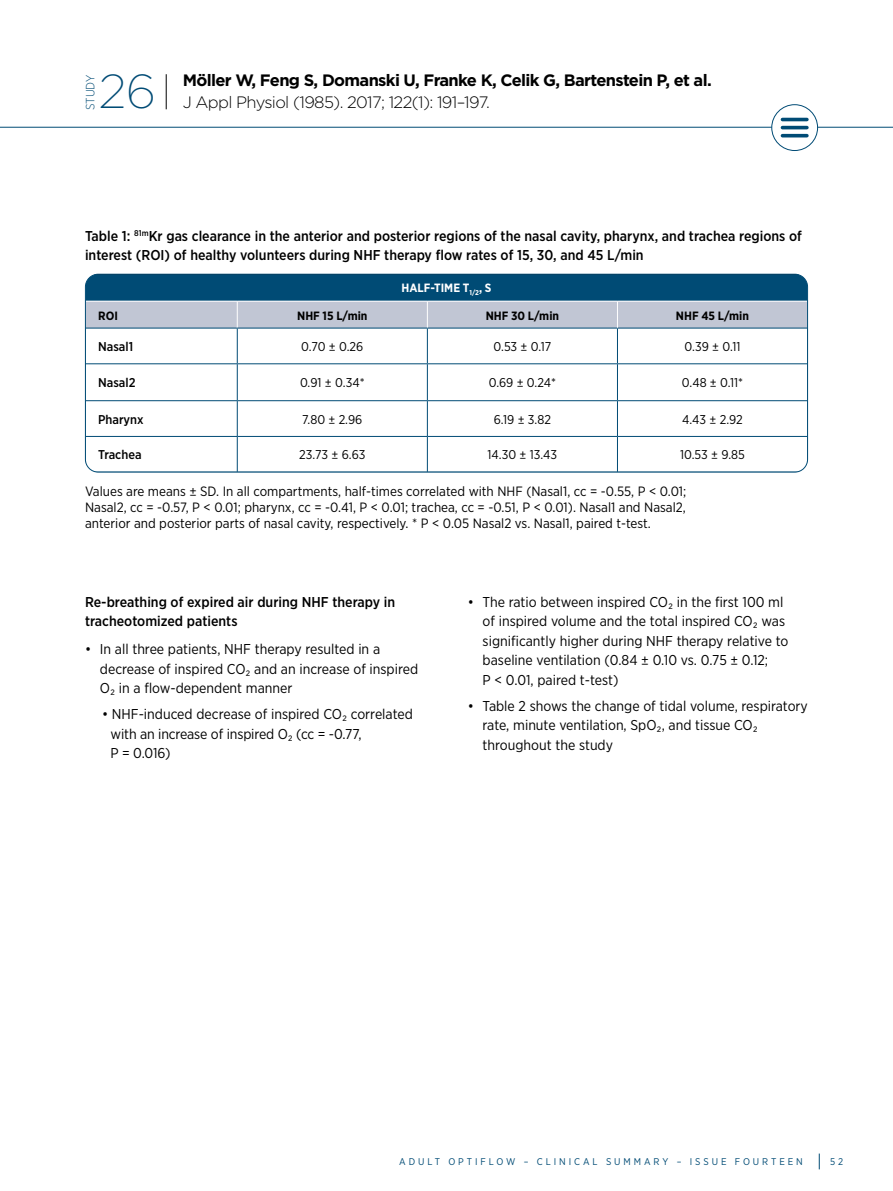
<style>
.page{position:relative;width:893px;height:1191px;background:#fff}
.page>*{position:absolute;margin:0;border:0;box-sizing:border-box;transform-origin:0 0}
.t1{font:200 47.7px "Gotham";color:#004b75}
.t2{font:700 16.5px "Gotham";letter-spacing:-.04em;color:#000}
.t3{font:300 16.5px "Gotham";letter-spacing:-.04em;color:#000}
.t4{font:14.25px/19.5px "Gotham Narrow";color:#000}
.t5{font:500 14.25px/18.8px "Gotham Narrow";color:#000}
.t6{font:13.5px/16px "Gotham Narrow";color:#000;text-align:justify}
.t7{font:12.75px "Gotham Narrow";color:#000}
.t8{font:500 12.75px "Gotham Narrow";color:#000}
.t9{font:700 12px "Gotham Narrow";color:#000}
.t10{font:700 12px "Gotham Narrow";color:#fff}
.t11{font:300 12px "Gotham Narrow";letter-spacing:-.015em;color:#004b75}
.t12{font:9.75px "Gotham Narrow";letter-spacing:.3em;color:#004b75}
</style>
<div class="page">
<svg style="left:819px;top:1153px;width:1px;height:16px"></svg>
<hr style="left:0;top:127px;width:893px;height:1px;background:#004b75">
<hr style="left:166px;top:74px;width:1px;height:35px;background:#000">
<hr style="left:427px;top:363px;width:190px;height:1px;background:#004b75">
<hr style="left:617px;top:363px;width:190px;height:1px;background:#004b75">
<hr style="left:427px;top:400px;width:190px;height:1px;background:#004b75">
<hr style="left:617px;top:400px;width:190px;height:1px;background:#004b75">
<hr style="left:617px;top:436px;width:190px;height:1px;background:#004b75">
<hr style="left:617px;top:472px;width:190px;height:1px;background:#004b75">
<hr style="left:427px;top:328px;width:190px;height:1px;background:#004b75">
<hr style="left:617px;top:328px;width:190px;height:1px;background:#004b75">
<hr style="left:427px;top:436px;width:190px;height:1px;background:#004b75">
<hr style="left:427px;top:472px;width:190px;height:1px;background:#004b75">
<hr style="left:85px;top:328px;width:152px;height:1px;background:#004b75">
<hr style="left:85px;top:363px;width:152px;height:1px;background:#004b75">
<hr style="left:85px;top:400px;width:152px;height:1px;background:#004b75">
<hr style="left:85px;top:436px;width:152px;height:1px;background:#004b75">
<hr style="left:85px;top:437px;width:1px;height:35px;background:#004b75">
<hr style="left:85px;top:472px;width:152px;height:1px;background:#004b75">
<hr style="left:617px;top:328px;width:1px;height:35px;background:#004b75">
<hr style="left:617px;top:364px;width:1px;height:36px;background:#004b75">
<hr style="left:617px;top:401px;width:1px;height:35px;background:#004b75">
<hr style="left:617px;top:437px;width:1px;height:35px;background:#004b75">
<hr style="left:807px;top:437px;width:1px;height:35px;background:#004b75">
<hr style="left:237px;top:328px;width:190px;height:1px;background:#004b75">
<hr style="left:237px;top:328px;width:1px;height:35px;background:#004b75">
<hr style="left:427px;top:328px;width:1px;height:35px;background:#004b75">
<hr style="left:237px;top:363px;width:190px;height:1px;background:#004b75">
<hr style="left:237px;top:364px;width:1px;height:36px;background:#004b75">
<hr style="left:427px;top:364px;width:1px;height:36px;background:#004b75">
<hr style="left:237px;top:400px;width:190px;height:1px;background:#004b75">
<hr style="left:237px;top:401px;width:1px;height:35px;background:#004b75">
<hr style="left:427px;top:401px;width:1px;height:35px;background:#004b75">
<hr style="left:237px;top:436px;width:190px;height:1px;background:#004b75">
<hr style="left:237px;top:437px;width:1px;height:35px;background:#004b75">
<hr style="left:427px;top:437px;width:1px;height:35px;background:#004b75">
<hr style="left:237px;top:472px;width:190px;height:1px;background:#004b75">
<svg style="left:85px;top:274px;width:723px;height:54px;background:#638aa5"></svg>
<hr style="left:85px;top:301px;width:152px;height:1px;background:#fff">
<hr style="left:237px;top:301px;width:190px;height:1px;background:#fff">
<hr style="left:427px;top:301px;width:190px;height:1px;background:#fff">
<hr style="left:617px;top:301px;width:190px;height:1px;background:#fff">
<div style="left:85px;top:274px;width:723px;height:198px;border:1px solid #004b75;border-radius:13px"></div>
<svg style="left:772px;top:105px;width:46px;height:45px"></svg>
<div style="left:771px;top:104px;width:47px;height:47px;border:1px solid #004b75;border-radius:50%"></div>
<hr style="left:782px;top:118px;width:25px;height:3px;background:#004b75">
<hr style="left:782px;top:126px;width:25px;height:3px;background:#004b75">
<hr style="left:782px;top:134px;width:25px;height:3px;background:#004b75">
<p class="t11" style="left:83px;top:110px;width:36px;rotate:-90deg">STUDY</p>
<h1 class="t1" style="left:99px;top:62px;width:59px">26</h1>
<p class="t2" style="left:183px;top:69px;width:530px">Möller W, Feng S, Domanski U, Franke K, Celik G, Bartenstein P, et al.</p>
<p class="t3" style="left:183px;top:92px;width:308px">J Appl Physiol (1985). 2017; 122(1): 191–197.</p>
<p class="t5" style="left:85px;top:226px;width:718px">Table 1: <sup>81m</sup>Kr gas clearance in the anterior and posterior regions of the nasal cavity, pharynx, and trachea regions of interest (ROI) of healthy volunteers during NHF therapy flow rates of 15, 30, and 45 L/min</p>
<p class="t10" style="left:401px;top:280px;width:92px">HALF-TIME T<sub>1/2</sub>, S</p>
<p class="t9" style="left:98px;top:308px;width:21px">ROI</p>
<p class="t9" style="left:297px;top:308px;width:72px">NHF 15 L/min</p>
<p class="t9" style="left:486px;top:308px;width:75px">NHF 30 L/min</p>
<p class="t9" style="left:676px;top:308px;width:75px">NHF 45 L/min</p>
<p class="t8" style="left:98px;top:338px;width:36px">Nasal1</p>
<p class="t7" style="left:301px;top:339px;width:64px">0.70 ± 0.26</p>
<p class="t7" style="left:493px;top:339px;width:59px">0.53 ± 0.17</p>
<p class="t7" style="left:685px;top:339px;width:57px">0.39 ± 0.11</p>
<p class="t8" style="left:98px;top:374px;width:39px">Nasal2</p>
<p class="t7" style="left:300px;top:374px;width:66px">0.91 ± 0.34*</p>
<p class="t7" style="left:489px;top:374px;width:69px">0.69 ± 0.24*</p>
<p class="t7" style="left:682px;top:374px;width:63px">0.48 ± 0.11*</p>
<p class="t8" style="left:98px;top:411px;width:47px">Pharynx</p>
<p class="t7" style="left:302px;top:411px;width:62px">7.80 ± 2.96</p>
<p class="t7" style="left:494px;top:411px;width:59px">6.19 ± 3.82</p>
<p class="t7" style="left:682px;top:411px;width:62px">4.43 ± 2.92</p>
<p class="t8" style="left:98px;top:447px;width:45px">Trachea</p>
<p class="t7" style="left:299px;top:447px;width:68px">23.73 ± 6.63</p>
<p class="t7" style="left:488px;top:447px;width:71px">14.30 ± 13.43</p>
<p class="t7" style="left:680px;top:447px;width:66px">10.53 ± 9.85</p>
<p class="t6" style="left:85px;top:482px;width:603px">Values are means ± SD. In all compartments, half-times correlated with NHF (Nasal1, cc = -0.55, P &lt; 0.01; Nasal2, cc = -0.57, P &lt; 0.01; pharynx, cc = -0.41, P &lt; 0.01; trachea, cc = -0.51, P &lt; 0.01). Nasal1 and Nasal2, anterior and posterior parts of nasal cavity, respectively. * P &lt; 0.05 Nasal2 vs. Nasal1, paired t-test.</p>
<p class="t5" style="left:85px;top:592px;width:312px;line-height:19.5px">Re-breathing of expired air during NHF therapy in tracheotomized patients</p>
<p class="t4" style="left:100px;top:639px;width:320px;text-indent:-15px">• In all three patients, NHF therapy resulted in a decrease of inspired CO₂ and an increase of inspired<br>O₂ in a flow-dependent manner</p>
<p class="t4" style="left:111px;top:704px;width:304px;text-indent:-9px">• NHF-induced decrease of inspired CO₂ correlated with an increase of inspired O₂ (cc = -0.77,<br>P = 0.016)</p>
<p class="t4" style="left:483px;top:592px;width:307px;text-indent:-15px">• The ratio between inspired CO₂ in the first 100 ml of inspired volume and the total inspired CO₂ was significantly higher during NHF therapy relative to baseline ventilation (0.84 ± 0.10 vs. 0.75 ± 0.12;<br>P &lt; 0.01, paired t-test)</p>
<p class="t4" style="left:483px;top:695px;width:327px;text-indent:-15px">• Table 2 shows the change of tidal volume, respiratory rate, minute ventilation, SpO₂, and tissue CO₂ throughout the study</p>
<p class="t12" style="left:399px;top:1155px;width:405px">ADULT OPTIFLOW – CLINICAL SUMMARY – ISSUE FOURTEEN</p>
<p class="t12" style="left:830px;top:1155px;width:15px">5 2</p>
</div>
